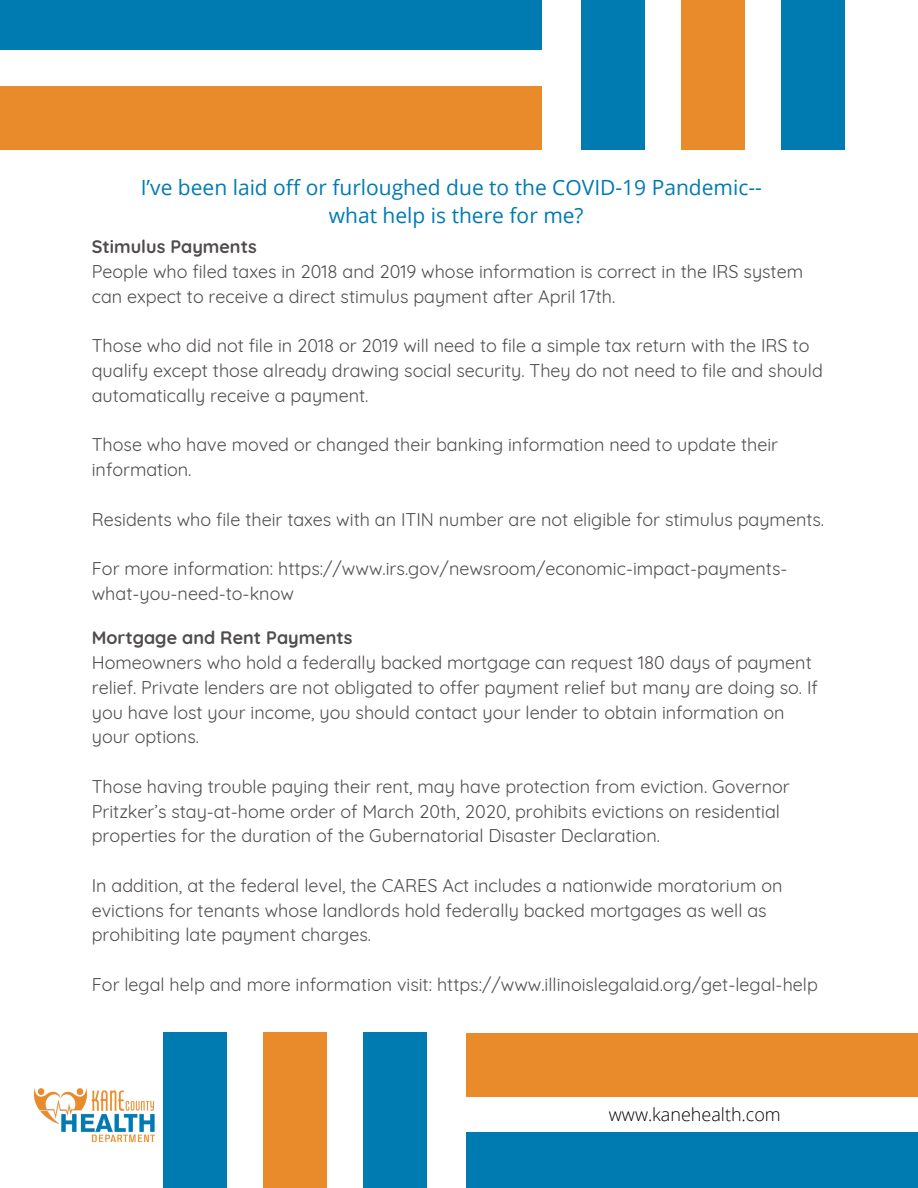
<style>
.page{position:relative;width:918px;height:1188px;background:#fff}
.page>*{position:absolute;margin:0;border:0;box-sizing:border-box;transform-origin:0 0}
.t1{font:21px/28.7px "Open Sans";color:#007bb2;text-align:center}
.t2{font:18px/24.8px "Quicksand";color:#504c4c}
.t3{font:700 18px "Quicksand";color:#504c4c}
.t4{font:300 18px "Open Sans";color:#000}
</style>
<div class="page">
<div style="left:0;top:0;width:542px;height:50px;background:#007bb2"></div>
<div style="left:0;top:86px;width:542px;height:64px;background:#ea8b2b"></div>
<div style="left:781px;top:0;width:64px;height:150px;background:#007bb2"></div>
<div style="left:681px;top:0;width:64px;height:150px;background:#ea8b2b"></div>
<div style="left:581px;top:0;width:64px;height:150px;background:#007bb2"></div>
<div style="left:467px;top:1133px;width:451px;height:55px;background:#007bb2"></div>
<div style="left:467px;top:1033px;width:451px;height:63px;background:#ea8b2b"></div>
<div style="left:163px;top:1032px;width:64px;height:156px;background:#007bb2"></div>
<div style="left:263px;top:1032px;width:64px;height:156px;background:#ea8b2b"></div>
<div style="left:363px;top:1032px;width:64px;height:156px;background:#007bb2"></div>
<img style="left:34px;top:1088px;width:121px;height:54px">
<p class="t1" style="left:141px;top:172px;width:623px">I’ve been laid off or furloughed due to the COVID-19 Pandemic-- what help is there for me?</p>
<p class="t3" style="left:92px;top:235px;width:166px">Stimulus Payments</p>
<p class="t2" style="left:92px;top:259px;width:713px">People who filed taxes in 2018 and 2019 whose information is correct in the IRS system can expect to receive a direct stimulus payment after April 17th.</p>
<p class="t2" style="left:92px;top:333px;width:733px">Those who did not file in 2018 or 2019 will need to file a simple tax return with the IRS to qualify except those already drawing social security. They do not need to file and should automatically receive a payment.</p>
<p class="t2" style="left:92px;top:432px;width:688px">Those who have moved or changed their banking information need to update their information.</p>
<p class="t2" style="left:92px;top:506px;width:734px">Residents who file their taxes with an ITIN number are not eligible for stimulus payments.</p>
<p class="t2" style="left:92px;top:556px;width:697px">For more information: https://www.irs.gov/newsroom/economic-impact-payments&shy;what-you-need-to-know</p>
<p class="t3" style="left:92px;top:626px;width:262px">Mortgage and Rent Payments</p>
<p class="t2" style="left:92px;top:650px;width:728px">Homeowners who hold a federally backed mortgage can request 180 days of payment relief. Private lenders are not obligated to offer payment relief but many are doing so. If you have lost your income, you should contact your lender to obtain information on your options.</p>
<p class="t2" style="left:92px;top:774px;width:700px">Those having trouble paying their rent, may have protection from eviction. Governor<br>Pritzker’s stay-at-home order of March 20th, 2020, prohibits evictions on residential properties for the duration of the Gubernatorial Disaster Declaration.</p>
<p class="t2" style="left:92px;top:873px;width:692px">In addition, at the federal level, the CARES Act includes a nationwide moratorium on evictions for tenants whose landlords hold federally backed mortgages as well as prohibiting late payment charges.</p>
<p class="t2" style="left:92px;top:972px;width:728px">For legal help and more information visit: https://www.illinoislegalaid.org/get-legal-help</p>
<p class="t4" style="left:609px;top:1102px;width:173px">www.kanehealth.com</p>
</div>
